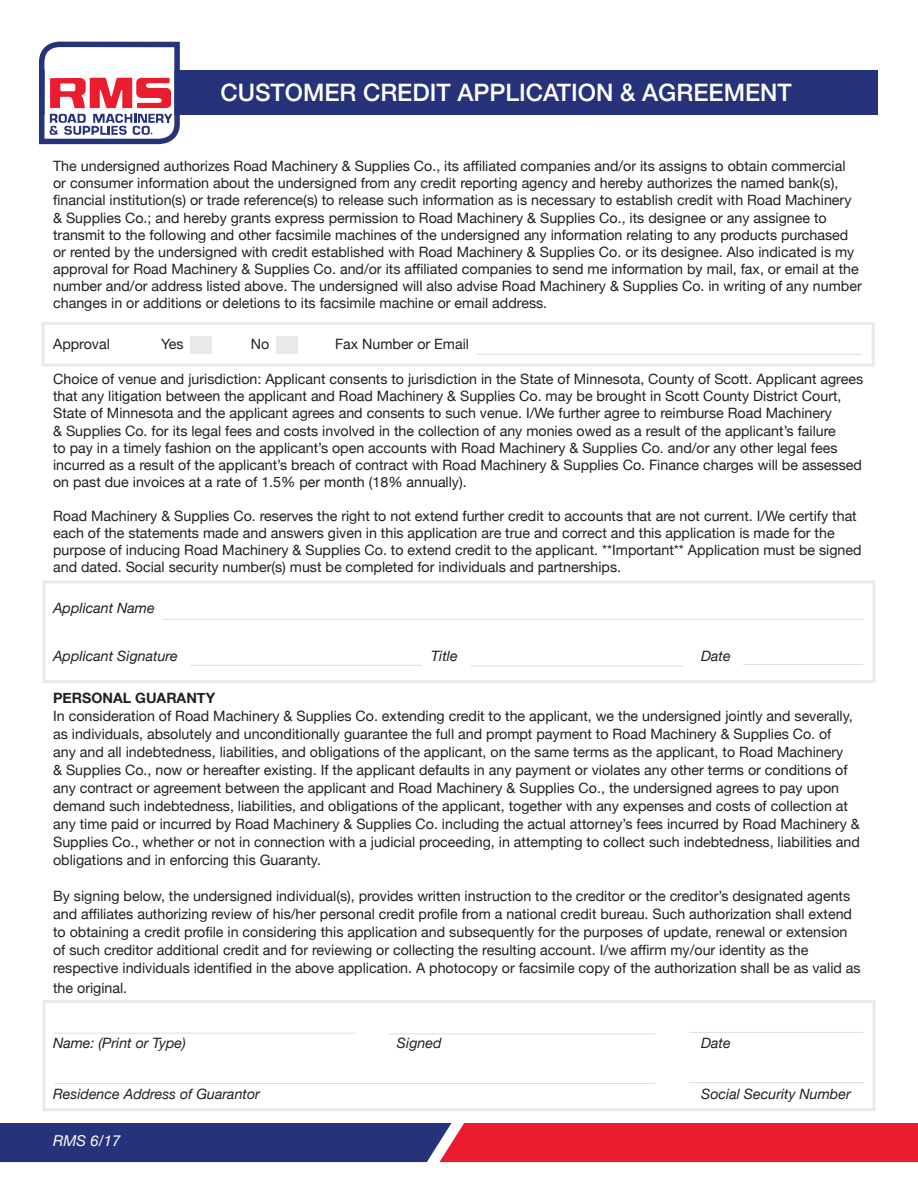
<style>
.page{position:relative;width:918px;height:1188px;background:#fff}
.page>*{position:absolute;margin:0;border:0;box-sizing:border-box;transform-origin:0 0}
.t1{font:500 24px "Helvetica Neue";color:#fff}
.t2{font:italic 15px "Helvetica Neue";color:#fff}
.t3{font:14.25px/17.1px "Helvetica Neue";color:#231f20}
.t4{font:italic 14.25px "Helvetica Neue";color:#231f20}
.t5{font:700 14.25px "Helvetica Neue";color:#231f20}
</style>
<div class="page">
<div style="left:40px;top:71px;width:838px;height:44px;background:#26337b"></div>
<svg style="left:0;top:1123px;width:918px;height:39px;background:#8c2a55"></svg>
<svg style="left:39px;top:42px;width:141px;height:102px"></svg>
<div style="left:190px;top:337px;width:21px;height:17px;background:#e9e9e9"></div>
<div style="left:276px;top:337px;width:21px;height:17px;background:#e9e9e9"></div>
<hr style="left:162px;top:619px;width:701px;height:1px;background:#231f20">
<hr style="left:55px;top:1083px;width:601px;height:1px;background:#231f20">
<hr style="left:53px;top:1033px;width:302px;height:1px;background:#231f20">
<hr style="left:388px;top:1034px;width:268px;height:1px;background:#231f20">
<hr style="left:689px;top:1032px;width:174px;height:1px;background:#231f20">
<hr style="left:689px;top:1082px;width:175px;height:1px;background:#231f20">
<hr style="left:475px;top:354px;width:387px;height:1px;background:#231f20">
<hr style="left:190px;top:665px;width:232px;height:1px;background:#231f20">
<hr style="left:470px;top:666px;width:213px;height:1px;background:#231f20">
<hr style="left:743px;top:664px;width:120px;height:1px;background:#231f20">
<p class="t1" style="left:220px;top:74px;width:573px">CUSTOMER CREDIT APPLICATION &amp; AGREEMENT</p>
<p class="t3" style="left:53px;top:158px;width:810px">The undersigned authorizes Road Machinery &amp; Supplies Co., its affiliated companies and/or its assigns to obtain commercial or consumer information about the undersigned from any credit reporting agency and hereby authorizes the named bank(s), financial institution(s) or trade reference(s) to release such information as is necessary to establish credit with Road Machinery &amp; Supplies Co.; and hereby grants express permission to Road Machinery &amp; Supplies Co., its designee or any assignee to transmit to the following and other facsimile machines of the undersigned any information relating to any products purchased or rented by the undersigned with credit established with Road Machinery &amp; Supplies Co. or its designee. Also indicated is my approval for Road Machinery &amp; Supplies Co. and/or its affiliated companies to send me information by mail, fax, or email at the number and/or address listed above. The undersigned will also advise Road Machinery &amp; Supplies Co. in writing of any number changes in or additions or deletions to its facsimile machine or email address.</p>
<p class="t3" style="left:53px;top:336px;width:58px">Approval</p>
<p class="t3" style="left:161px;top:336px;width:24px">Yes</p>
<p class="t3" style="left:251px;top:336px;width:20px">No</p>
<p class="t3" style="left:335px;top:336px;width:136px">Fax Number or Email</p>
<p class="t3" style="left:53px;top:371px;width:812px">Choice of venue and jurisdiction: Applicant consents to jurisdiction in the State of Minnesota, County of Scott. Applicant agrees that any litigation between the applicant and Road Machinery &amp; Supplies Co. may be brought in Scott County District Court, State of Minnesota and the applicant agrees and consents to such venue. I/We further agree to reimburse Road Machinery<br>&amp; Supplies Co. for its legal fees and costs involved in the collection of any monies owed as a result of the applicant’s failure<br>to pay in a timely fashion on the applicant’s open accounts with Road Machinery &amp; Supplies Co. and/or any other legal fees incurred as a result of the applicant’s breach of contract with Road Machinery &amp; Supplies Co. Finance charges will be assessed on past due invoices at a rate of 1.5% per month (18% annually).</p>
<p class="t3" style="left:53px;top:508px;width:810px">Road Machinery &amp; Supplies Co. reserves the right to not extend further credit to accounts that are not current. I/We certify that each of the statements made and answers given in this application are true and correct and this application is made for the purpose of inducing Road Machinery &amp; Supplies Co. to extend credit to the applicant. **Important** Application must be signed and dated. Social security number(s) must be completed for individuals and partnerships.</p>
<p class="t4" style="left:53px;top:598px;width:103px">Applicant Name</p>
<p class="t4" style="left:53px;top:646px;width:126px">Applicant Signature</p>
<p class="t4" style="left:431px;top:646px;width:28px">Title</p>
<p class="t4" style="left:701px;top:646px;width:31px">Date</p>
<p class="t5" style="left:53px;top:687px;width:164px">PERSONAL GUARANTY</p>
<p class="t3" style="left:53px;top:708px;width:808px;line-height:18px">In consideration of Road Machinery &amp; Supplies Co. extending credit to the applicant, we the undersigned jointly and severally, as individuals, absolutely and unconditionally guarantee the full and prompt payment to Road Machinery &amp; Supplies Co. of<br>any and all indebtedness, liabilities, and obligations of the applicant, on the same terms as the applicant, to Road Machinery<br>&amp; Supplies Co., now or hereafter existing. If the applicant defaults in any payment or violates any other terms or conditions of any contract or agreement between the applicant and Road Machinery &amp; Supplies Co., the undersigned agrees to pay upon demand such indebtedness, liabilities, and obligations of the applicant, together with any expenses and costs of collection at any time paid or incurred by Road Machinery &amp; Supplies Co. including the actual attorney’s fees incurred by Road Machinery &amp; Supplies Co., whether or not in connection with a judicial proceeding, in attempting to collect such indebtedness, liabilities and obligations and in enforcing this Guaranty.</p>
<p class="t3" style="left:53px;top:888px;width:809px;line-height:18px">By signing below, the undersigned individual(s), provides written instruction to the creditor or the creditor’s designated agents and affiliates authorizing review of his/her personal credit profile from a national credit bureau. Such authorization shall extend to obtaining a credit profile in considering this application and subsequently for the purposes of update, renewal or extension of such creditor additional credit and for reviewing or collecting the resulting account. I/we affirm my/our identity as the respective individuals identified in the above application. A photocopy or facsimile copy of the authorization shall be as valid as</p>
<p class="t3" style="left:53px;top:980px;width:76px">the original.</p>
<p class="t4" style="left:53px;top:1033px;width:134px">Name: (Print or Type)</p>
<p class="t4" style="left:397px;top:1033px;width:46px">Signed</p>
<p class="t4" style="left:701px;top:1033px;width:31px">Date</p>
<p class="t4" style="left:53px;top:1084px;width:208px">Residence Address of Guarantor</p>
<p class="t4" style="left:701px;top:1084px;width:151px">Social Security Number</p>
<p class="t2" style="left:53px;top:1130px;width:69px">RMS 6/17</p>
</div>
